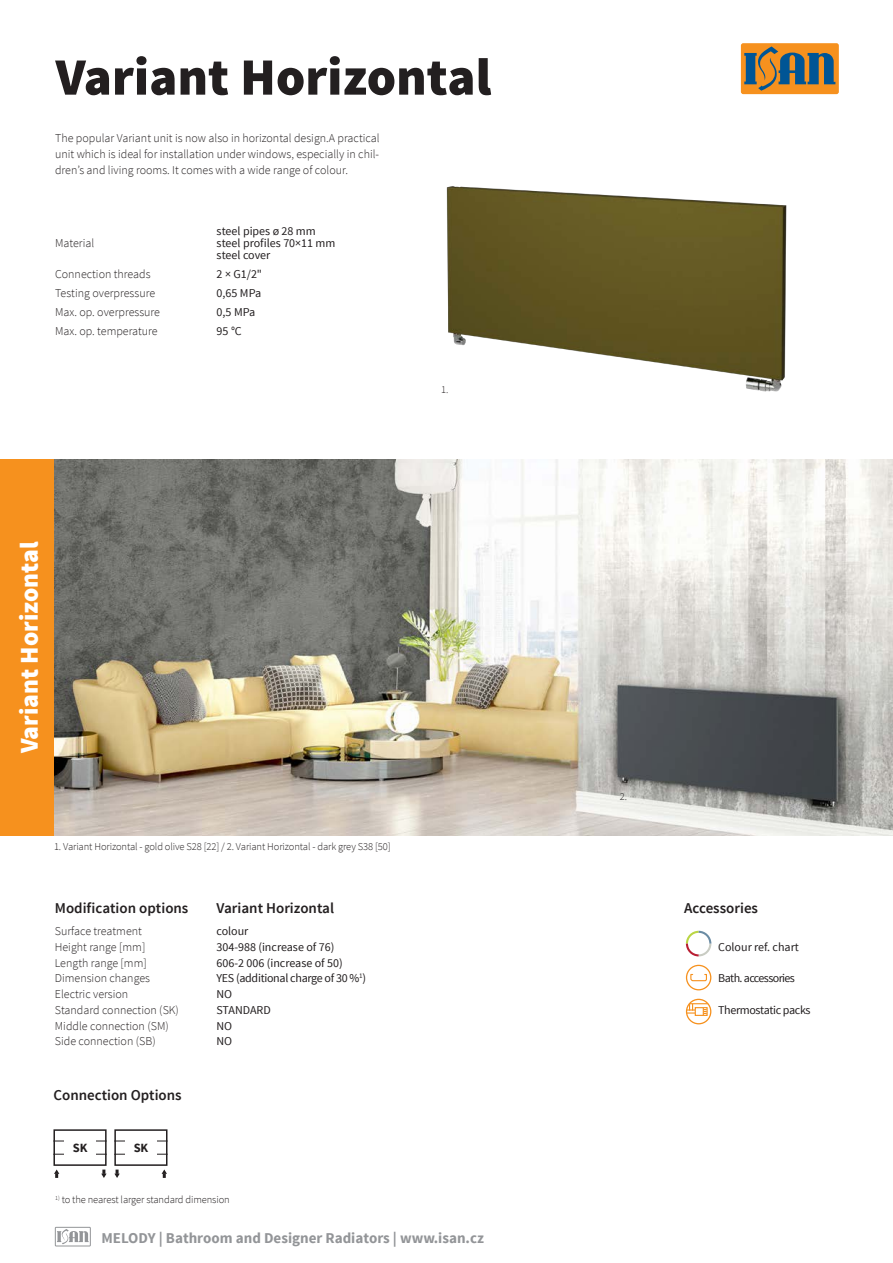
<style>
.page{position:relative;width:893px;height:1263px;background:#fff}
.page>*{position:absolute;margin:0;border:0;box-sizing:border-box;transform-origin:0 0}
.t1{font:900 52.5px "Source Sans Pro";color:#231f20}
.t2{font:900 25.5px "Source Sans Pro";color:#fff}
.t3{font:600 15px "Source Sans Pro";color:#231f20}
.t4{font:700 15px "Source Sans Pro";color:#939598}
.t5{font:700 12.6px "Source Sans Pro";color:#231f20}
.t6{font:300 12px/16.2px "Source Sans Pro";color:#231f20;text-align:justify}
.t7{font:12px/12px "Source Sans Pro";color:#231f20}
.t8{font:12px "Source Sans Pro";letter-spacing:-.025em;color:#231f20}
.t9{font:12px "Source Sans Pro";letter-spacing:-.03em;color:#231f20}
.t10{font:12px "Source Sans Pro";letter-spacing:-.05em;color:#231f20}
.t11{font:300 10.5px "Source Sans Pro";letter-spacing:-.01em;color:#231f20}
</style>
<div class="page">
<div style="left:0;top:459px;width:55px;height:376px;background:#f6911e"></div>
<div style="left:55px;top:1227px;width:36px;height:19px;border:1px solid #939598"></div>
<svg style="left:57px;top:1229px;width:32px;height:15px"></svg>
<div style="left:741px;top:43px;width:98px;height:51px;background:#f6911e;border-radius:2px"></div>
<svg style="left:744px;top:46px;width:91px;height:45px"></svg>
<img style="left:54px;top:459px;width:839px;height:376px">
<img style="left:446px;top:186px;width:341px;height:206px">
<svg style="left:54px;top:1169px;width:5px;height:9px"></svg>
<svg style="left:101px;top:1169px;width:6px;height:9px"></svg>
<svg style="left:162px;top:1169px;width:5px;height:9px"></svg>
<svg style="left:114px;top:1169px;width:6px;height:9px"></svg>
<div style="left:114px;top:1129px;width:53px;height:37px;border:2px solid #231f20"></div>
<hr style="left:115px;top:1141px;width:52px;height:1px;background:#231f20">
<hr style="left:115px;top:1154px;width:52px;height:1px;background:#231f20">
<div style="left:125px;top:1138px;width:32px;height:19px;background:#fff"></div>
<div style="left:53px;top:1129px;width:54px;height:37px;border:2px solid #231f20"></div>
<hr style="left:54px;top:1141px;width:52px;height:1px;background:#231f20">
<hr style="left:54px;top:1154px;width:52px;height:1px;background:#231f20">
<div style="left:64px;top:1138px;width:32px;height:19px;background:#fff"></div>
<svg style="left:685px;top:930px;width:27px;height:27px"></svg>
<svg style="left:690px;top:973px;width:17px;height:9px"></svg>
<div style="left:686px;top:965px;width:25px;height:25px;border:1px solid #f6911e;border-radius:50%"></div>
<div style="left:695px;top:1007px;width:13px;height:9px;border:1px solid #f6911e"></div>
<svg style="left:686px;top:1003px;width:23px;height:12px"></svg>
<div style="left:686px;top:999px;width:25px;height:25px;border:1px solid #f6911e;border-radius:50%"></div>
<h1 class="t1" style="left:56px;top:43px;width:437px">Variant Horizontal</h1>
<p class="t6" style="left:55px;top:130px;width:326px">The popular Variant unit is now also in horizontal design.A practical unit which is ideal for installation under windows, especially in chil&shy;dren’s and living rooms. It comes with a wide range of colour.</p>
<p class="t6" style="left:55px;top:234px;width:41px">Material</p>
<p class="t7" style="left:217px;top:225px;width:120px">steel pipes ø 28 mm steel profiles 70×11 mm steel cover</p>
<p class="t6" style="left:55px;top:266px;width:97px">Connection threads</p>
<p class="t7" style="left:217px;top:268px;width:47px">2 × G1/2"</p>
<p class="t6" style="left:55px;top:285px;width:102px">Testing overpressure</p>
<p class="t7" style="left:217px;top:287px;width:46px">0,65 MPa</p>
<p class="t6" style="left:55px;top:304px;width:106px">Max. op. overpressure</p>
<p class="t7" style="left:217px;top:306px;width:40px">0,5 MPa</p>
<p class="t6" style="left:55px;top:323px;width:104px">Max. op. temperature</p>
<p class="t7" style="left:217px;top:326px;width:27px">95 °C</p>
<p class="t11" style="left:441px;top:383px;width:9px">1.</p>
<h2 class="t2" style="left:13px;top:753px;width:213px;rotate:-90deg">Variant Horizontal</h2>
<p class="t11" style="left:54px;top:840px;width:338px">1. Variant Horizontal - gold olive S28 [22] / 2. Variant Horizontal - dark grey S38 [50]</p>
<p class="t11" style="left:620px;top:790px;width:9px">2.</p>
<p class="t3" style="left:55px;top:898px;width:135px">Modification options</p>
<p class="t3" style="left:216px;top:898px;width:119px">Variant Horizontal</p>
<p class="t3" style="left:684px;top:898px;width:75px">Accessories</p>
<p class="t6" style="left:55px;top:923px;width:89px">Surface treatment</p>
<p class="t7" style="left:216px;top:925px;width:33px">colour</p>
<p class="t6" style="left:55px;top:939px;width:92px">Height range [mm]</p>
<p class="t7" style="left:216px;top:941px;width:119px">304-988 (increase of 76)</p>
<p class="t7" style="left:718px;top:941px;width:82px">Colour ref. chart</p>
<p class="t6" style="left:55px;top:954px;width:93px">Length range [mm]</p>
<p class="t7" style="left:216px;top:957px;width:128px">606-2 006 (increase of 50)</p>
<p class="t6" style="left:55px;top:970px;width:97px">Dimension changes</p>
<p class="t8" style="left:216px;top:971px;width:151px">YES (additional charge of 30 %<sup>1</sup>)</p>
<p class="t10" style="left:718px;top:971px;width:78px">Bath. accessories</p>
<p class="t6" style="left:55px;top:986px;width:75px">Electric version</p>
<p class="t7" style="left:216px;top:988px;width:17px">NO</p>
<p class="t6" style="left:55px;top:1002px;width:126px">Standard connection (SK)</p>
<p class="t7" style="left:216px;top:1004px;width:56px">STANDARD</p>
<p class="t9" style="left:718px;top:1002px;width:94px">Thermostatic packs</p>
<p class="t6" style="left:55px;top:1017px;width:115px">Middle connection (SM)</p>
<p class="t7" style="left:216px;top:1020px;width:17px">NO</p>
<p class="t6" style="left:55px;top:1033px;width:102px">Side connection (SB)</p>
<p class="t7" style="left:216px;top:1035px;width:17px">NO</p>
<p class="t3" style="left:53px;top:1085px;width:130px">Connection Options</p>
<p class="t5" style="left:73px;top:1140px;width:16px">SK</p>
<p class="t5" style="left:134px;top:1140px;width:16px">SK</p>
<p class="t11" style="left:55px;top:1193px;width:176px"><sup>1)</sup> to the nearest larger standard dimension</p>
<p class="t4" style="left:101px;top:1228px;width:384px">MELODY | Bathroom and Designer Radiators | www.isan.cz</p>
</div>
